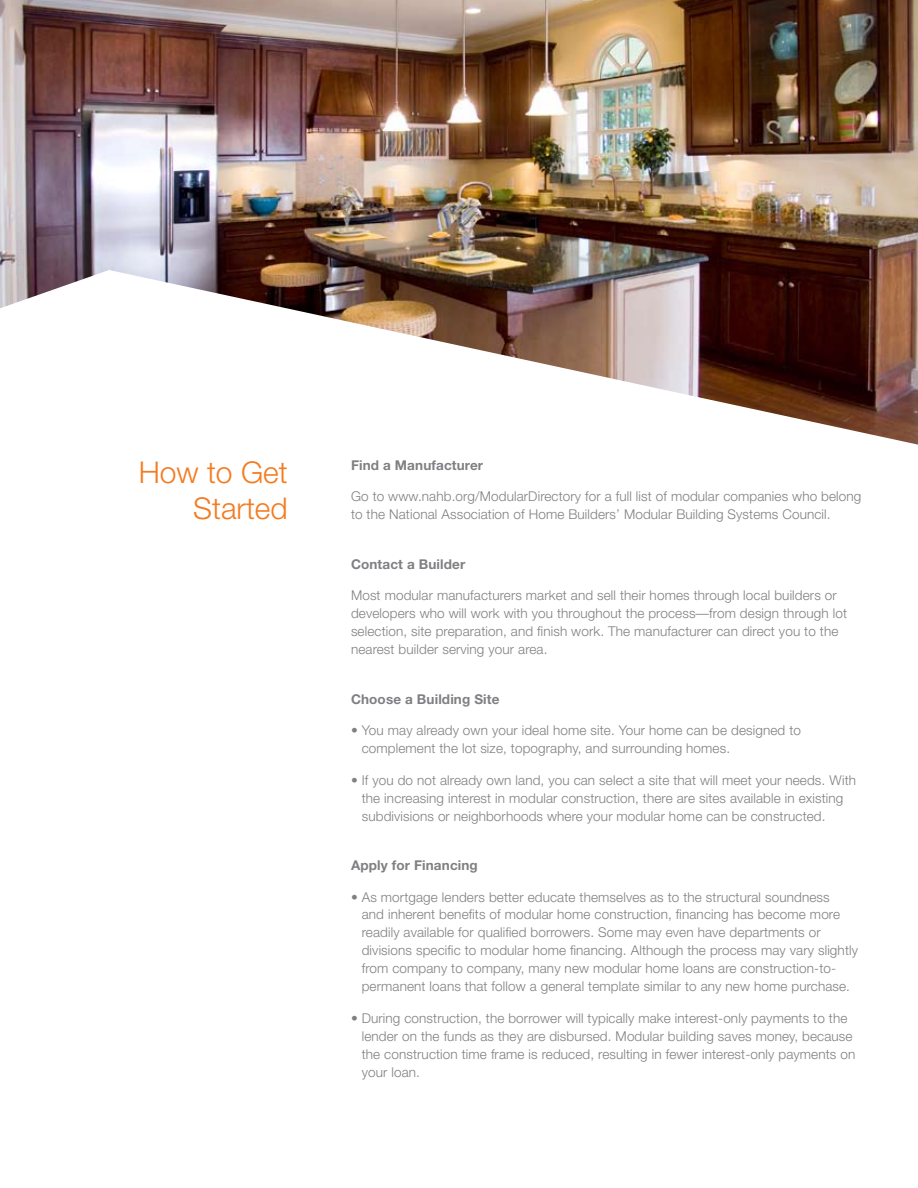
<style>
.page{position:relative;width:918px;height:1188px;background:#fff}
.page>*{position:absolute;margin:0;border:0;box-sizing:border-box;transform-origin:0 0}
.t1{font:300 30px/36px "Helvetica Neue";color:#f47b20;text-align:right}
.t2{font:300 13.5px/18px "Helvetica Neue";letter-spacing:.01em;color:#807f83}
.t3{font:700 13.5px "Helvetica Neue";letter-spacing:.01em;color:#807f83}
</style>
<div class="page">
<img style="left:0;top:0;width:918px;height:270px">
<img style="left:0;top:270px;width:918px;height:175px">
<h1 class="t1" style="left:139px;top:453px;width:150px">How to Get<br>Started</h1>
<p class="t3" style="left:351px;top:456px;width:134px">Find a Manufacturer</p>
<p class="t2" style="left:351px;top:487px;width:512px">Go to www.nahb.org/ModularDirectory for a full list of modular companies who belong to the National Association of Home Builders’ Modular Building Systems Council.</p>
<p class="t3" style="left:351px;top:555px;width:116px">Contact a Builder</p>
<p class="t2" style="left:351px;top:586px;width:498px">Most modular manufacturers market and sell their homes through local builders or developers who will work with you throughout the process—from design through lot selection, site preparation, and finish work. The manufacturer can direct you to the nearest builder serving your area.</p>
<p class="t3" style="left:351px;top:690px;width:150px">Choose a Building Site</p>
<p class="t2" style="left:362px;top:721px;width:441px;text-indent:-11px">• You may already own your ideal home site. Your home can be designed to complement the lot size, topography, and surrounding homes.</p>
<p class="t2" style="left:362px;top:770px;width:496px;text-indent:-11px">• If you do not already own land, you can select a site that will meet your needs. With the increasing interest in modular construction, there are sites available in existing subdivisions or neighborhoods where your modular home can be constructed.</p>
<p class="t3" style="left:351px;top:857px;width:128px">Apply for Financing</p>
<p class="t2" style="left:362px;top:887px;width:498px;text-indent:-11px">• As mortgage lenders better educate themselves as to the structural soundness<br>and inherent benefits of modular home construction, financing has become more readily available for qualified borrowers. Some may even have departments or divisions specific to modular home financing. Although the process may vary slightly from company to company, many new modular home loans are construction-to&shy;permanent loans that follow a general template similar to any new home purchase.</p>
<p class="t2" style="left:362px;top:1009px;width:495px;text-indent:-11px">• During construction, the borrower will typically make interest-only payments to the lender on the funds as they are disbursed. Modular building saves money, because the construction time frame is reduced, resulting in fewer interest-only payments on your loan.</p>
</div>
